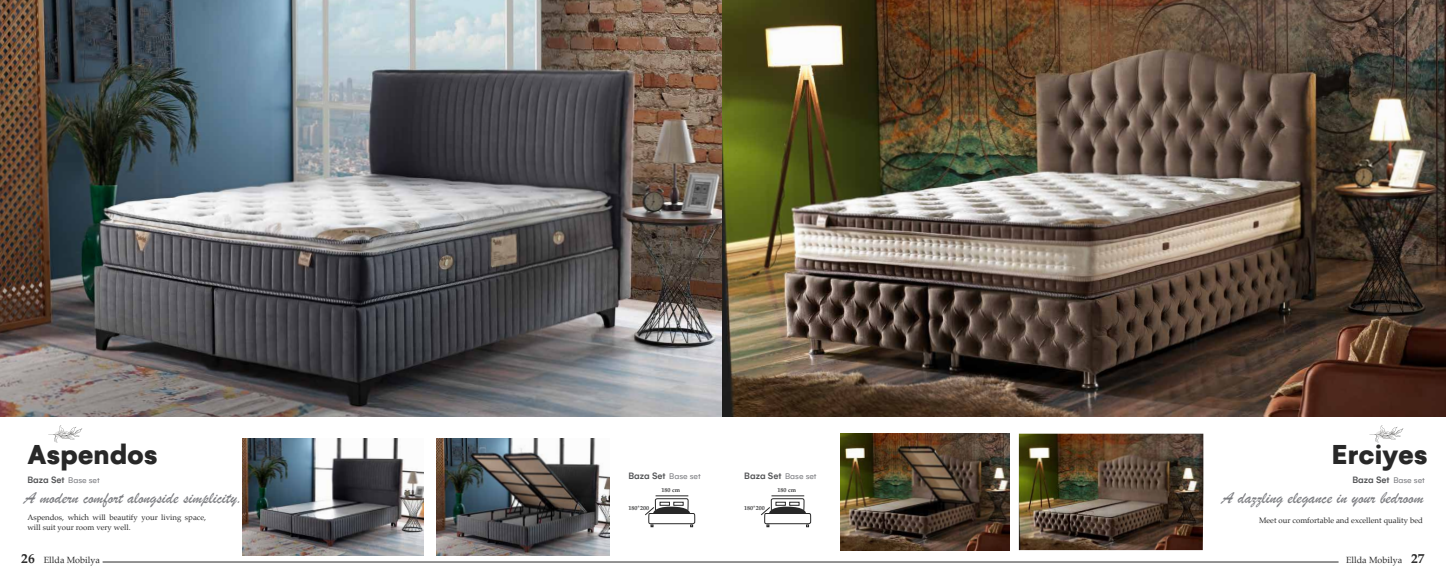
<style>
.page{position:relative;width:1446px;height:585px;background:#fff}
.page>*{position:absolute;margin:0;border:0;box-sizing:border-box;transform-origin:0 0}
.t1{font:900 29.7px "Gelion";color:#282828}
.t2{font:17.25px "Brush Script";color:#7d7e82}
.t3{font:500 9.75px "Gelion";color:#535456}
.t4{font:9px "Palatino";color:#282828}
.t5{font:7.8px/9.4px "Palatino";color:#282828}
.t6{font:700 6px "Palatino";color:#3d3d3e}
.s1{font-weight:400;font-size:8.85px;color:#7d7e82}
.s2{font-weight:700;font-size:13.5px}
</style>
<div class="page">
<img style="left:0;top:0;width:1446px;height:417px">
<hr style="left:103px;top:562px;width:1235px;height:1px;background:#282828">
<img style="left:242px;top:439px;width:181px;height:116px">
<img style="left:436px;top:439px;width:173px;height:116px">
<img style="left:1019px;top:433px;width:184px;height:117px">
<img style="left:840px;top:433px;width:169px;height:117px">
<svg style="left:45px;top:415px;width:43px;height:28px"></svg>
<svg style="left:1366px;top:415px;width:43px;height:28px"></svg>
<hr style="left:655px;top:495px;width:33px;height:1px;background:#282828">
<hr style="left:771px;top:495px;width:33px;height:1px;background:#282828">
<svg style="left:645px;top:498px;width:50px;height:29px"></svg>
<svg style="left:761px;top:498px;width:50px;height:29px"></svg>
<h1 class="t1" style="left:27px;top:435px;width:132px">Aspendos</h1>
<h1 class="t1" style="left:1331px;top:435px;width:98px">Erciyes</h1>
<p class="t3" style="left:27px;top:474px;width:74px">Baza Set <span class="s1">Base set</span></p>
<p class="t3" style="left:1352px;top:474px;width:74px">Baza Set <span class="s1">Base set</span></p>
<p class="t3" style="left:628px;top:470px;width:74px">Baza Set <span class="s1">Base set</span></p>
<p class="t3" style="left:744px;top:470px;width:74px">Baza Set <span class="s1">Base set</span></p>
<p class="t6" style="left:661px;top:485px;width:20px">180 cm</p>
<p class="t6" style="left:777px;top:485px;width:20px">180 cm</p>
<h2 class="t2" style="left:24px;top:486px;width:220px">A modern comfort alongside simplicity.</h2>
<h2 class="t2" style="left:1222px;top:486px;width:203px">A dazzling elegance in your bedroom</h2>
<p class="t6" style="left:628px;top:502px;width:22px">180*200</p>
<p class="t6" style="left:744px;top:502px;width:22px">180*200</p>
<p class="t5" style="left:27px;top:512px;width:180px">Aspendos, which will beautify your living space, will suit your room very well.</p>
<p class="t5" style="left:1259px;top:515px;width:165px">Meet our comfortable and excellent quality bed</p>
<p class="t4" style="left:21px;top:552px;width:80px"><span class="s2">26</span> Ellda Mobilya</p>
<p class="t4" style="left:1346px;top:552px;width:80px">Ellda Mobilya <span class="s2">27</span></p>
</div>
